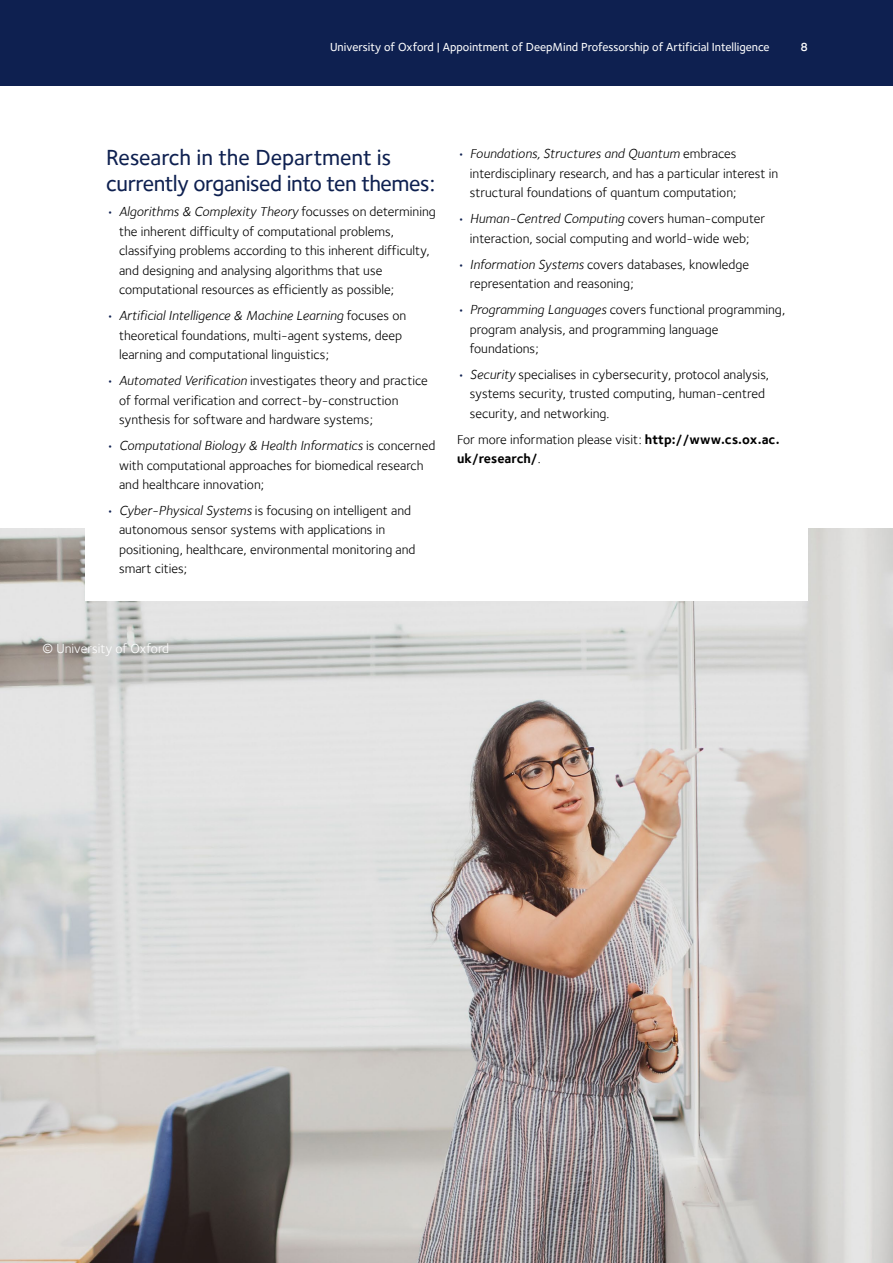
<style>
.page{position:relative;width:893px;height:1263px;background:#fff}
.page>*{position:absolute;margin:0;border:0;box-sizing:border-box;transform-origin:0 0}
.t1{font:500 22.5px/25.5px "Foundry Sterling";letter-spacing:-.02em;color:#0e2050}
.t2{font:13.5px/19.5px "Foundry Sterling";color:#000}
.t3{font:700 13.5px/19.5px "Foundry Sterling";color:#000}
.t4{font:13.5px "Foundry Sterling";color:#fff}
.t5{font:500 12px "Foundry Sterling";color:#fff}
.t6{font:600 12px "Foundry Sterling";color:#fff}
.s1{font-style:italic;color:#0e2050}
.s2{font-style:italic}
.s3{font-weight:400}
</style>
<div class="page">
<img style="left:0;top:528px;width:893px;height:735px">
<div style="left:85px;top:352px;width:723px;height:249px;background:#fff"></div>
<div style="left:0;top:0;width:893px;height:85px;background:#0e2050"></div>
<p class="t5" style="left:330px;top:40px;width:441px">University of Oxford | Appointment of DeepMind Professorship of Artificial Intelligence</p>
<p class="t6" style="left:800px;top:40px;width:9px">8</p>
<h1 class="t1" style="left:106px;top:145px;width:330px">Research in the Department is currently organised into ten themes:</h1>
<p class="t2" style="left:119px;top:202px;width:318px;text-indent:-13px"><span class="s1">•</span> <span class="s2">Algorithms &amp; Complexity Theory</span> focusses on determining the inherent difficulty of computational problems, classifying problems according to this inherent difficulty, and designing and analysing algorithms that use computational resources as efficiently as possible;</p>
<p class="t2" style="left:119px;top:306px;width:289px;text-indent:-13px"><span class="s1">•</span> <span class="s2">Artificial Intelligence &amp; Machine Learning</span> focuses on theoretical foundations, multi-agent systems, deep learning and computational linguistics;</p>
<p class="t2" style="left:119px;top:371px;width:310px;text-indent:-13px"><span class="s1">•</span> <span class="s2">Automated Verification</span> investigates theory and practice of formal verification and correct-by-construction synthesis for software and hardware systems;</p>
<p class="t2" style="left:119px;top:436px;width:318px;text-indent:-13px"><span class="s1">•</span> <span class="s2">Computational Biology &amp; Health Informatics</span> is concerned with computational approaches for biomedical research and healthcare innovation;</p>
<p class="t2" style="left:119px;top:500px;width:298px;text-indent:-13px"><span class="s1">•</span> <span class="s2">Cyber-Physical Systems</span> is focusing on intelligent and autonomous sensor systems with applications in positioning, healthcare, environmental monitoring and smart cities;</p>
<p class="t2" style="left:470px;top:144px;width:310px;text-indent:-13px"><span class="s1">•</span> <span class="s2">Foundations, Structures and Quantum</span> embraces interdisciplinary research, and has a particular interest in structural foundations of quantum computation;</p>
<p class="t2" style="left:457px;top:209px;width:309px;text-align:center"><span class="s1">•</span> <span class="s2">Human-Centred Computing</span> covers human-computer interaction, social computing and world-wide web;</p>
<p class="t2" style="left:470px;top:254px;width:281px;text-indent:-13px"><span class="s1">•</span> <span class="s2">Information Systems</span> covers databases, knowledge representation and reasoning;</p>
<p class="t2" style="left:470px;top:300px;width:317px;text-indent:-13px"><span class="s1">•</span> <span class="s2">Programming Languages</span> covers functional programming, program analysis, and programming language foundations;</p>
<p class="t2" style="left:470px;top:365px;width:301px;text-indent:-13px"><span class="s1">•</span> <span class="s2">Security</span> specialises in cybersecurity, protocol analysis, systems security, trusted computing, human-centred security, and networking.</p>
<p class="t3" style="left:457px;top:429px;width:324px"><span class="s3">For more information please visit:</span> http://www.cs.ox.ac. uk/research/<span class="s3">.</span></p>
<p class="t4" style="left:43px;top:640px;width:128px">© University of Oxford</p>
</div>
